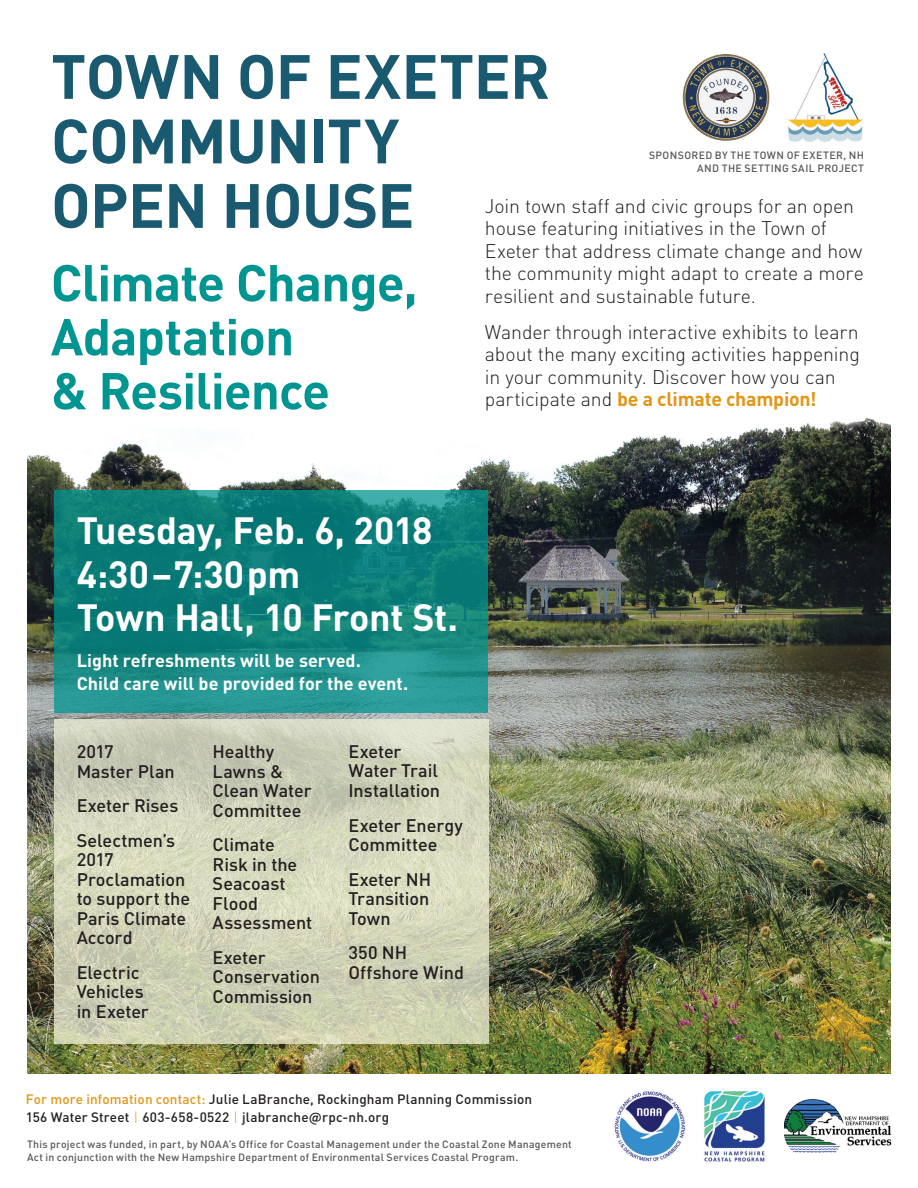
<style>
.page{position:relative;width:918px;height:1188px;background:#fff}
.page>*{position:absolute;margin:0;border:0;box-sizing:border-box;transform-origin:0 0}
.t1{font:700 61.5px/64.5px "DINOT";letter-spacing:-.01em;color:#1a5a70}
.t2{font:700 51px/54px "DINOT";letter-spacing:-.02em;color:#009590}
.t3{font:700 37.5px/43.5px "DINOT";letter-spacing:-.005em;color:#fff}
.t4{font:300 19.5px/22.5px "DINOT";letter-spacing:-.005em;color:#231f20}
.t5{font:500 18px/19.5px "DINOT";letter-spacing:-.005em;color:#231f20}
.t6{font:700 18px/22.5px "DINOT";color:#fff}
.t7{font:500 13.5px/18px "DINOT";letter-spacing:.01em;color:#231f20}
.t8{font:500 10.5px/13.5px "DINOT";letter-spacing:.025em;color:#57585a}
.s1{font-weight:700;color:#e29616}
.s2{color:#e29616}
.s3{font-weight:300;color:#e29616}
</style>
<div class="page">
<img style="left:27px;top:417px;width:864px;height:657px">
<svg style="left:54px;top:719px;width:434px;height:325px;background:#d1d3b9"></svg>
<img style="left:704px;top:1091px;width:61px;height:71px">
<img style="left:784px;top:1099px;width:108px;height:53px">
<img style="left:614px;top:1091px;width:71px;height:71px">
<img style="left:682px;top:54px;width:88px;height:87px">
<img style="left:787px;top:53px;width:76px;height:89px">
<svg style="left:54px;top:491px;width:434px;height:222px;background:#13847f"></svg>
<h1 class="t1" style="left:51px;top:43px;width:501px">TOWN OF EXETER<br>COMMUNITY<br>OPEN HOUSE</h1>
<p class="t8" style="left:649px;top:148px;width:216px;text-align:right">SPONSORED BY THE TOWN OF EXETER, NH<br>AND THE SETTING SAIL PROJECT</p>
<p class="t4" style="left:485px;top:194px;width:380px">Join town staff and civic groups for an open house featuring initiatives in the Town of Exeter that address climate change and how the community might adapt to create a more resilient and sustainable future.</p>
<p class="t4" style="left:485px;top:320px;width:376px">Wander through interactive exhibits to learn about the many exciting activities happening in your community. Discover how you can participate and <span class="s1">be a climate champion!</span></p>
<h2 class="t2" style="left:51px;top:254px;width:368px">Climate Change,<br>Adaptation<br>&amp; Resilience</h2>
<h3 class="t3" style="left:77px;top:508px;width:383px">Tuesday, Feb. 6, 2018<br>4:30 – 7:30pm<br>Town Hall, 10 Front St.</h3>
<p class="t6" style="left:77px;top:649px;width:333px">Light refreshments will be served.<br>Child care will be provided for the event.</p>
<p class="t5" style="left:77px;top:741px;width:100px">2017<br>Master Plan</p>
<p class="t5" style="left:77px;top:788px;width:103px;line-height:34.7px">Exeter Rises<br>Selectmen’s</p>
<p class="t5" style="left:77px;top:850px;width:115px">2017<br>Proclamation to support the<br>Paris Climate<br>Accord</p>
<p class="t5" style="left:77px;top:962px;width:74px">Electric<br>Vehicles in Exeter</p>
<p class="t5" style="left:213px;top:741px;width:101px">Healthy<br>Lawns &amp;<br>Clean Water<br>Committee</p>
<p class="t5" style="left:213px;top:834px;width:101px">Climate<br>Risk in the<br>Seacoast<br>Flood<br>Assessment</p>
<p class="t5" style="left:213px;top:947px;width:109px">Exeter<br>Conservation<br>Commission</p>
<p class="t5" style="left:349px;top:741px;width:93px">Exeter<br>Water Trail<br>Installation</p>
<p class="t5" style="left:349px;top:815px;width:116px">Exeter Energy<br>Committee</p>
<p class="t5" style="left:349px;top:869px;width:84px;text-align:justify">Exeter NH Transition Town</p>
<p class="t5" style="left:349px;top:943px;width:117px">350 NH<br>Offshore Wind</p>
<p class="t7" style="left:26px;top:1090px;width:508px"><span class="s2">For more infomation contact:</span> Julie LaBranche, Rockingham Planning Commission<br>156 Water Street <span class="s3">|</span> 603-658-0522 <span class="s3">|</span> jlabranche@rpc-nh.org</p>
<p class="t8" style="left:27px;top:1137px;width:546px">This project was funded, in part, by NOAA’s Office for Coastal Management under the Coastal Zone Management<br>Act in conjunction with the New Hampshire Department of Environmental Services Coastal Program.</p>
</div>
